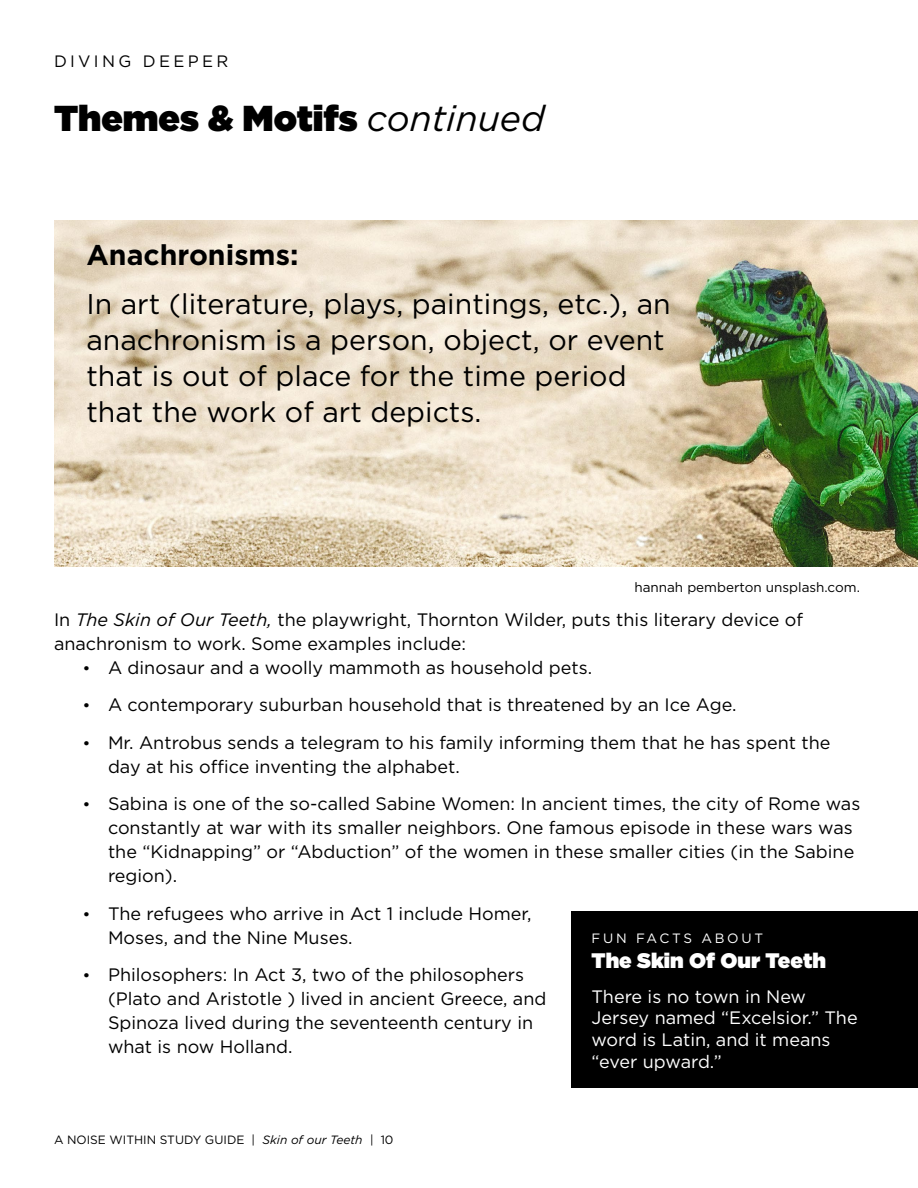
<style>
.page{position:relative;width:918px;height:1188px;background:#fff}
.page>*{position:absolute;margin:0;border:0;box-sizing:border-box;transform-origin:0 0}
.t1{font:900 36px "Gotham";color:#000}
.t2{font:28.5px/36px "Gotham";color:#000}
.t3{font:700 28.5px "Gotham";color:#000}
.t4{font:900 21px "Gotham";color:#fff}
.t5{font:18px/24px "Gotham";color:#000}
.t6{font:18px/21.6px "Gotham";color:#fff}
.t7{font:16.5px "Gotham";letter-spacing:.2em;color:#000}
.t8{font:13.5px "Gotham";color:#000}
.t9{font:13.5px "Gotham";letter-spacing:.2em;color:#fff}
.t10{font:12px "Gotham";color:#000}
.s1{font-weight:400;font-style:italic}
.s2{font-style:italic}
.s3{font-family:"Courier New"}
</style>
<div class="page">
<img style="left:54px;top:220px;width:864px;height:347px">
<div style="left:571px;top:912px;width:347px;height:176px;background:#000"></div>
<p class="t7" style="left:54px;top:51px;width:176px">DIVING DEEPER</p>
<h1 class="t1" style="left:54px;top:92px;width:492px">Themes &amp; Motifs <span class="s1">continued</span></h1>
<h2 class="t3" style="left:86px;top:236px;width:214px">Anachronisms:</h2>
<h2 class="t2" style="left:86px;top:286px;width:586px">In art (literature, plays, paintings, etc.), an anachronism is a person, object, or event that is out of place for the time period that the work of art depicts.</h2>
<p class="t8" style="left:634px;top:579px;width:227px">hannah pemberton unsplash.com.</p>
<p class="t5" style="left:54px;top:607px;width:751px">In <span class="s2">The Skin of Our Teeth,</span> the playwright, Thornton Wilder, puts this literary device of anachronism to work. Some examples include:</p>
<p class="t5" style="left:81px;top:655px;width:513px"><span class="s3">•</span> A dinosaur and a woolly mammoth as household pets.</p>
<p class="t5" style="left:81px;top:692px;width:657px"><span class="s3">•</span> A contemporary suburban household that is threatened by an Ice Age.</p>
<p class="t5" style="left:108px;top:730px;width:724px;text-indent:-27px"><span class="s3">•</span> Mr. Antrobus sends a telegram to his family informing them that he has spent the day at his office inventing the alphabet.</p>
<p class="t5" style="left:108px;top:791px;width:754px;text-indent:-27px"><span class="s3">•</span> Sabina is one of the so-called Sabine Women: In ancient times, the city of Rome was constantly at war with its smaller neighbors. One famous episode in these wars was the “Kidnapping” or “Abduction” of the women in these smaller cities (in the Sabine region).</p>
<p class="t5" style="left:108px;top:901px;width:425px;text-indent:-27px"><span class="s3">•</span> The refugees who arrive in Act 1 include Homer,<br>Moses, and the Nine Muses.</p>
<p class="t5" style="left:108px;top:962px;width:440px;text-indent:-27px"><span class="s3">•</span> Philosophers: In Act 3, two of the philosophers (Plato and Aristotle ) lived in ancient Greece, and Spinoza lived during the seventeenth century in what is now Holland.</p>
<p class="t9" style="left:592px;top:929px;width:173px">FUN FACTS ABOUT</p>
<p class="t4" style="left:592px;top:945px;width:236px">The Skin Of Our Teeth</p>
<p class="t6" style="left:592px;top:985px;width:268px">There is no town in New<br>Jersey named “Excelsior.” The word is Latin, and it means “ever upward.”</p>
<p class="t10" style="left:54px;top:1132px;width:341px">A NOISE WITHIN STUDY GUIDE | <span class="s2">Skin of our Teeth |</span> 10</p>
</div>
